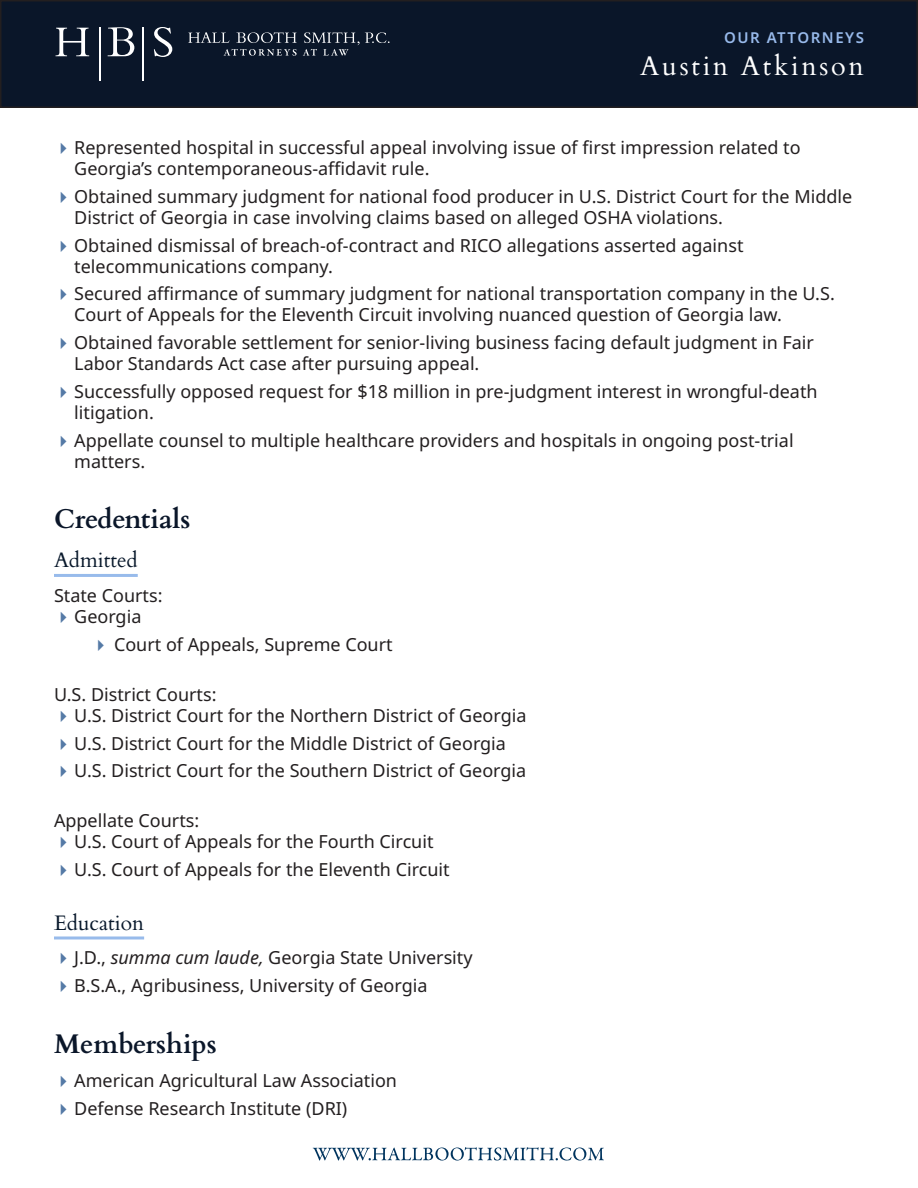
<style>
.page{position:relative;width:918px;height:1188px;background:#fff}
.page>*{position:absolute;margin:0;border:0;box-sizing:border-box;transform-origin:0 0}
.H2__Major_Sections{font:700 27px "Cardo";color:#0a1629}
.t1{font:27px "Cardo";letter-spacing:.1em;color:#fff}
.H3__Credential_Subheaders{font:21px "Cardo";color:#08182b}
.Paragraph_Text{font:18px/21px "Noto Sans";color:#231f20}
.t2{font:600 15px "Noto Sans";letter-spacing:.1em;color:#98baeb}
.s1{font-style:italic}
</style>
<div class="page">
<svg style="left:313px;top:1147px;width:291px;height:14px"></svg>
<div style="left:1px;top:1px;width:916px;height:106px;background:#0a1629"></div>
<div style="left:0;top:0;width:918px;height:108px;border:2px solid #231f20"></div>
<svg style="left:56px;top:28px;width:33px;height:28px"></svg>
<svg style="left:108px;top:27px;width:26px;height:29px"></svg>
<svg style="left:154px;top:27px;width:18px;height:30px"></svg>
<hr style="left:99px;top:27px;width:1px;height:54px;background:#fff">
<hr style="left:142px;top:27px;width:2px;height:54px;background:#fff">
<svg style="left:188px;top:32px;width:42px;height:11px"></svg>
<svg style="left:236px;top:32px;width:61px;height:11px"></svg>
<svg style="left:224px;top:49px;width:73px;height:7px"></svg>
<svg style="left:303px;top:32px;width:87px;height:24px"></svg>
<hr style="left:54px;top:574px;width:84px;height:3px;background:#98bbeb">
<hr style="left:54px;top:936px;width:90px;height:3px;background:#98bbeb">
<p class="t2" style="left:724px;top:27px;width:141px">OUR ATTORNEYS</p>
<h1 class="t1" style="left:640px;top:45px;width:225px">Austin Atkinson</h1>
<p class="Paragraph_Text" style="left:74px;top:138px;width:728px">Represented hospital in successful appeal involving issue of first impression related to<br>Georgia’s contemporaneous-affidavit rule.</p>
<p class="Paragraph_Text" style="left:74px;top:186px;width:780px">Obtained summary judgment for national food producer in U.S. District Court for the Middle<br>District of Georgia in case involving claims based on alleged OSHA violations.</p>
<p class="Paragraph_Text" style="left:74px;top:235px;width:671px">Obtained dismissal of breach-of-contract and RICO allegations asserted against telecommunications company.</p>
<p class="Paragraph_Text" style="left:74px;top:284px;width:762px">Secured affirmance of summary judgment for national transportation company in the U.S.<br>Court of Appeals for the Eleventh Circuit involving nuanced question of Georgia law.</p>
<p class="Paragraph_Text" style="left:74px;top:333px;width:741px">Obtained favorable settlement for senior-living business facing default judgment in Fair<br>Labor Standards Act case after pursuing appeal.</p>
<p class="Paragraph_Text" style="left:74px;top:381px;width:745px">Successfully opposed request for $18 million in pre-judgment interest in wrongful-death litigation.</p>
<p class="Paragraph_Text" style="left:74px;top:430px;width:721px">Appellate counsel to multiple healthcare providers and hospitals in ongoing post-trial matters.</p>
<p class="H2__Major_Sections" style="left:54px;top:498px;width:138px">Credentials</p>
<p class="H3__Credential_Subheaders" style="left:54px;top:543px;width:85px">Admitted</p>
<p class="Paragraph_Text" style="left:54px;top:586px;width:110px">State Courts:</p>
<p class="Paragraph_Text" style="left:74px;top:607px;width:69px">Georgia</p>
<p class="Paragraph_Text" style="left:114px;top:634px;width:280px">Court of Appeals, Supreme Court</p>
<p class="Paragraph_Text" style="left:54px;top:684px;width:164px">U.S. District Courts:</p>
<p class="Paragraph_Text" style="left:74px;top:705px;width:454px">U.S. District Court for the Northern District of Georgia</p>
<p class="Paragraph_Text" style="left:74px;top:733px;width:433px">U.S. District Court for the Middle District of Georgia</p>
<p class="Paragraph_Text" style="left:74px;top:761px;width:454px">U.S. District Court for the Southern District of Georgia</p>
<p class="Paragraph_Text" style="left:54px;top:811px;width:147px">Appellate Courts:</p>
<p class="Paragraph_Text" style="left:74px;top:832px;width:361px">U.S. Court of Appeals for the Fourth Circuit</p>
<p class="Paragraph_Text" style="left:74px;top:860px;width:377px">U.S. Court of Appeals for the Eleventh Circuit</p>
<p class="H3__Credential_Subheaders" style="left:54px;top:906px;width:92px">Education</p>
<p class="Paragraph_Text" style="left:74px;top:948px;width:400px">J.D., <span class="s1">summa cum laude,</span> Georgia State University</p>
<p class="Paragraph_Text" style="left:74px;top:975px;width:355px">B.S.A., Agribusiness, University of Georgia</p>
<p class="H2__Major_Sections" style="left:54px;top:1022px;width:164px">Memberships</p>
<p class="Paragraph_Text" style="left:74px;top:1071px;width:324px">American Agricultural Law Association</p>
<p class="Paragraph_Text" style="left:74px;top:1098px;width:275px">Defense Research Institute (DRI)</p>
</div>
